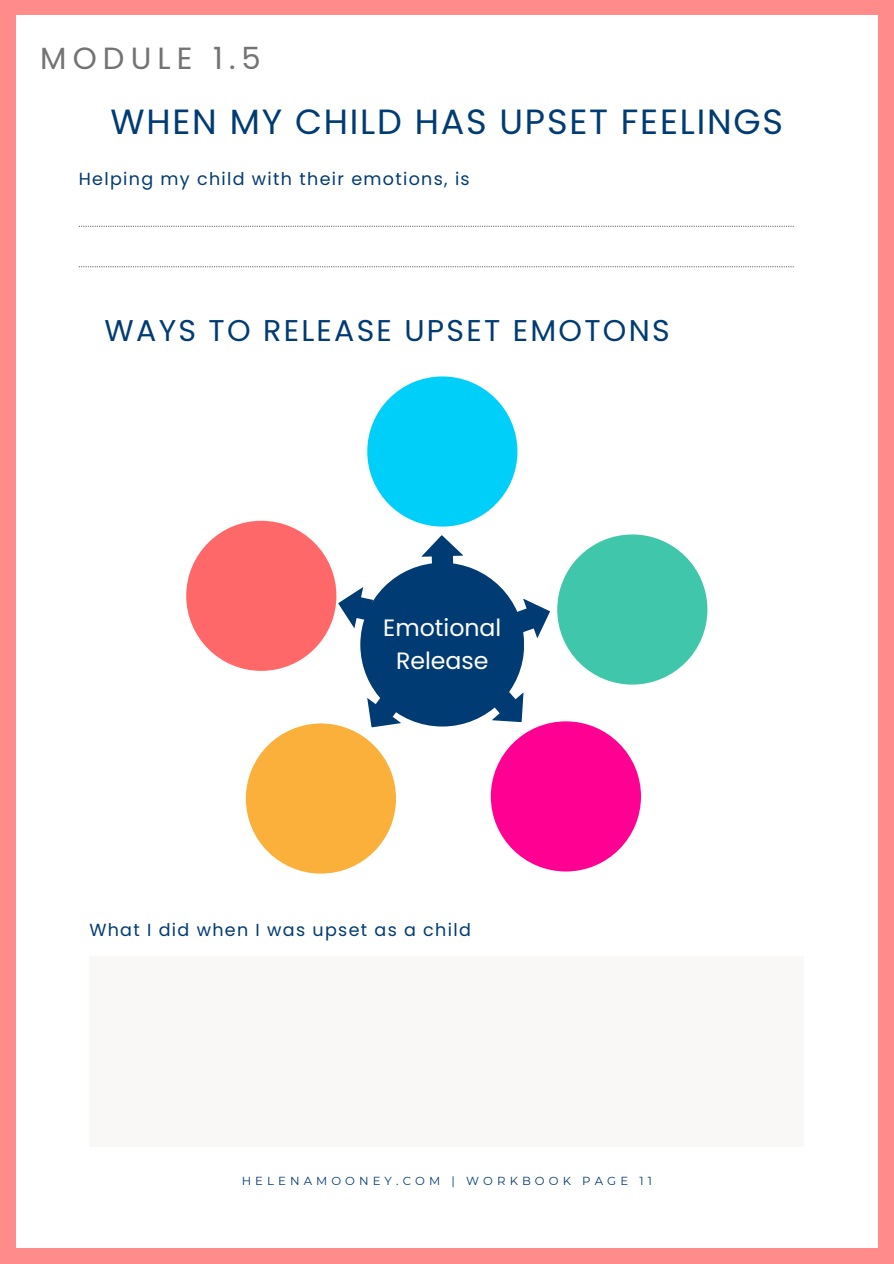
<style>
.page{position:relative;width:894px;height:1264px;background:#fff}
.page>*{position:absolute;margin:0;border:0;box-sizing:border-box;transform-origin:0 0}
.t1{font:34.95px "Poppins";letter-spacing:.05em;color:#003b73}
.t2{font:30.6px "Poppins";letter-spacing:.2em;color:#737373}
.t3{font:30px "Poppins";letter-spacing:.075em;color:#003b73}
.t4{font:23.55px/32.5px "Poppins";color:#fff;text-align:center}
.t5{font:17.55px "Poppins";letter-spacing:.075em;color:#003b73}
.t6{font:11.7px "Montserrat";letter-spacing:.35em;color:#003b73}
</style>
<div class="page">
<div style="left:0;top:0;width:893px;height:1263px;background:#ff8b8b"></div>
<div style="left:16px;top:15px;width:861px;height:1232px;background:#fff"></div>
<svg style="left:79px;top:226px;width:714px;height:1px"></svg>
<svg style="left:79px;top:266px;width:714px;height:1px"></svg>
<div style="left:360px;top:562px;width:164px;height:164px;background:#003b73;border-radius:50%"></div>
<div style="left:557px;top:534px;width:150px;height:150px;background:#40c6aa;border-radius:50%"></div>
<div style="left:367px;top:376px;width:150px;height:150px;background:#00cffa;border-radius:50%"></div>
<div style="left:490px;top:721px;width:150px;height:150px;background:#ff0093;border-radius:50%"></div>
<div style="left:186px;top:520px;width:150px;height:151px;background:#ff6868;border-radius:50%"></div>
<svg style="left:514px;top:598px;width:36px;height:40px"></svg>
<div style="left:246px;top:723px;width:150px;height:150px;background:#fbb03b;border-radius:50%"></div>
<svg style="left:491px;top:690px;width:32px;height:32px"></svg>
<svg style="left:367px;top:694px;width:34px;height:33px"></svg>
<svg style="left:421px;top:535px;width:42px;height:31px"></svg>
<svg style="left:338px;top:587px;width:35px;height:41px"></svg>
<div style="left:89px;top:955px;width:715px;height:191px;background:#faf8f7"></div>
<h3 class="t2" style="left:40px;top:37px;width:222px">MODULE 1.5</h3>
<h1 class="t1" style="left:111px;top:97px;width:673px">WHEN MY CHILD HAS UPSET FEELINGS</h1>
<h2 class="t5" style="left:79px;top:166px;width:392px">Helping my child with their emotions, is</h2>
<h3 class="t3" style="left:105px;top:310px;width:566px">WAYS TO RELEASE UPSET EMOTONS</h3>
<h3 class="t4" style="left:383px;top:611px;width:120px">Emotional<br>Release</h3>
<p class="t5" style="left:89px;top:917px;width:383px">What I did when I was upset as a child</p>
<h2 class="t6" style="left:242px;top:1173px;width:411px">HELENAMOONEY.COM | WORKBOOK PAGE 11</h2>
</div>
